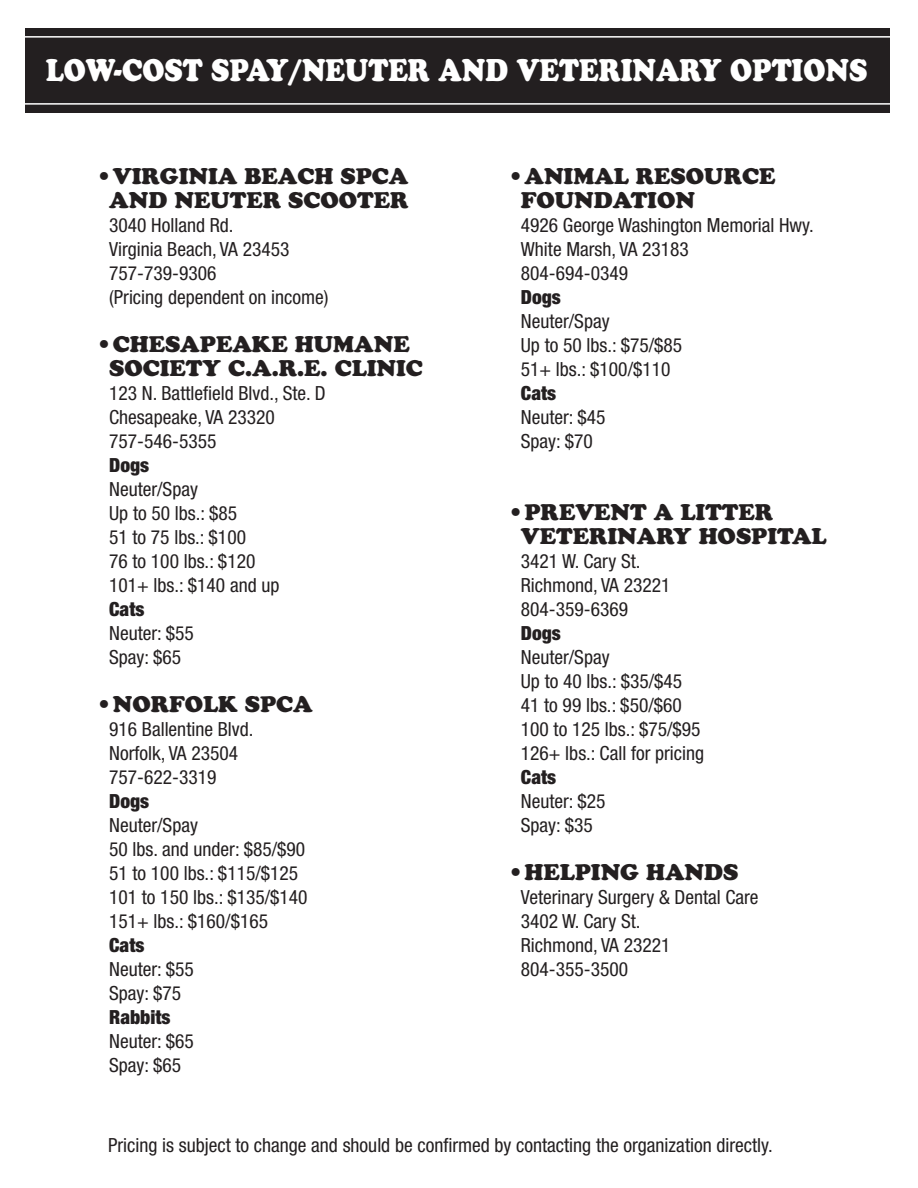
<style>
.page{position:relative;width:918px;height:1188px;background:#fff}
.page>*{position:absolute;margin:0;border:0;box-sizing:border-box;transform-origin:0 0}
.t1{font:31.05px "Cooper Black Std";color:#fff;scale:.87 1}
.t2{font:22.5px/24px "Cooper Black Std";color:#231f20;text-align:center}
.t3{font:condensed 19.5px/24px "Helvetica Neue LT Std";color:#231f20}
.t4{font:900 condensed 19.5px "Helvetica Neue LT Std";color:#231f20}
.s1{font-family:"Helvetica Neue LT Std";font-stretch:condensed}
</style>
<div class="page">
<div style="left:26px;top:28px;width:864px;height:84px;background:#231f20"></div>
<div style="left:9px;top:36px;width:897px;height:69px;border:2px solid #fff"></div>
<h1 class="t1" style="left:46px;top:51px;width:946px">LOW-COST SPAY/NEUTER AND VETERINARY OPTIONS</h1>
<p class="t2" style="left:98px;top:164px;width:312px"><span class="s1">•</span> VIRGINIA BEACH SPCA<br>AND NEUTER SCOOTER</p>
<p class="t3" style="left:109px;top:213px;width:221px">3040 Holland Rd.<br>Virginia Beach, VA 23453<br>757-739-9306<br>(Pricing dependent on income)</p>
<p class="t2" style="left:98px;top:332px;width:326px"><span class="s1">•</span> CHESAPEAKE HUMANE<br>SOCIETY C.A.R.E. CLINIC</p>
<p class="t3" style="left:109px;top:381px;width:218px">123 N. Battlefield Blvd., Ste. D<br>Chesapeake, VA 23320<br>757-546-5355</p>
<p class="t4" style="left:109px;top:453px;width:42px">Dogs</p>
<p class="t3" style="left:109px;top:477px;width:172px">Neuter/Spay<br>Up to 50 lbs.: $85<br>51 to 75 lbs.: $100<br>76 to 100 lbs.: $120<br>101+ lbs.: $140 and up</p>
<p class="t4" style="left:109px;top:597px;width:37px">Cats</p>
<p class="t3" style="left:109px;top:621px;width:86px">Neuter: $55<br>Spay: $65</p>
<p class="t2" style="left:98px;top:692px;width:216px"><span class="s1">•</span> NORFOLK SPCA</p>
<p class="t3" style="left:109px;top:717px;width:146px">916 Ballentine Blvd.<br>Norfolk, VA 23504<br>757-622-3319</p>
<p class="t4" style="left:109px;top:789px;width:42px">Dogs</p>
<p class="t3" style="left:109px;top:813px;width:200px">Neuter/Spay<br>50 lbs. and under: $85/$90<br>51 to 100 lbs.: $115/$125<br>101 to 150 lbs.: $135/$140<br>151+ lbs.: $160/$165</p>
<p class="t4" style="left:109px;top:933px;width:37px">Cats</p>
<p class="t3" style="left:109px;top:957px;width:86px">Neuter: $55<br>Spay: $75</p>
<p class="t4" style="left:109px;top:1005px;width:63px">Rabbits</p>
<p class="t3" style="left:109px;top:1029px;width:86px">Neuter: $65<br>Spay: $65</p>
<p class="t2" style="left:521px;top:164px;width:256px;text-align:left;text-indent:-11px"><span class="s1">•</span> ANIMAL RESOURCE<br>FOUNDATION</p>
<p class="t3" style="left:521px;top:213px;width:294px">4926 George Washington Memorial Hwy.<br>White Marsh, VA 23183<br>804-694-0349</p>
<p class="t4" style="left:521px;top:285px;width:42px">Dogs</p>
<p class="t3" style="left:521px;top:309px;width:163px">Neuter/Spay<br>Up to 50 lbs.: $75/$85<br>51+ lbs.: $100/$110</p>
<p class="t4" style="left:521px;top:381px;width:37px">Cats</p>
<p class="t3" style="left:521px;top:405px;width:86px">Neuter: $45<br>Spay: $70</p>
<p class="t2" style="left:521px;top:500px;width:307px;text-align:left;text-indent:-11px"><span class="s1">•</span> PREVENT A LITTER<br>VETERINARY HOSPITAL</p>
<p class="t3" style="left:521px;top:549px;width:151px">3421 W. Cary St.<br>Richmond, VA 23221<br>804-359-6369</p>
<p class="t4" style="left:521px;top:621px;width:42px">Dogs</p>
<p class="t3" style="left:521px;top:645px;width:185px">Neuter/Spay<br>Up to 40 lbs.: $35/$45<br>41 to 99 lbs.: $50/$60<br>100 to 125 lbs.: $75/$95<br>126+ lbs.: Call for pricing</p>
<p class="t4" style="left:521px;top:765px;width:37px">Cats</p>
<p class="t3" style="left:521px;top:789px;width:86px">Neuter: $25<br>Spay: $35</p>
<p class="t2" style="left:510px;top:860px;width:230px"><span class="s1">•</span> HELPING HANDS</p>
<p class="t3" style="left:521px;top:885px;width:239px">Veterinary Surgery &amp; Dental Care<br>3402 W. Cary St.<br>Richmond, VA 23221<br>804-355-3500</p>
<p class="t3" style="left:108px;top:1133px;width:666px">Pricing is subject to change and should be confirmed by contacting the organization directly.</p>
</div>
